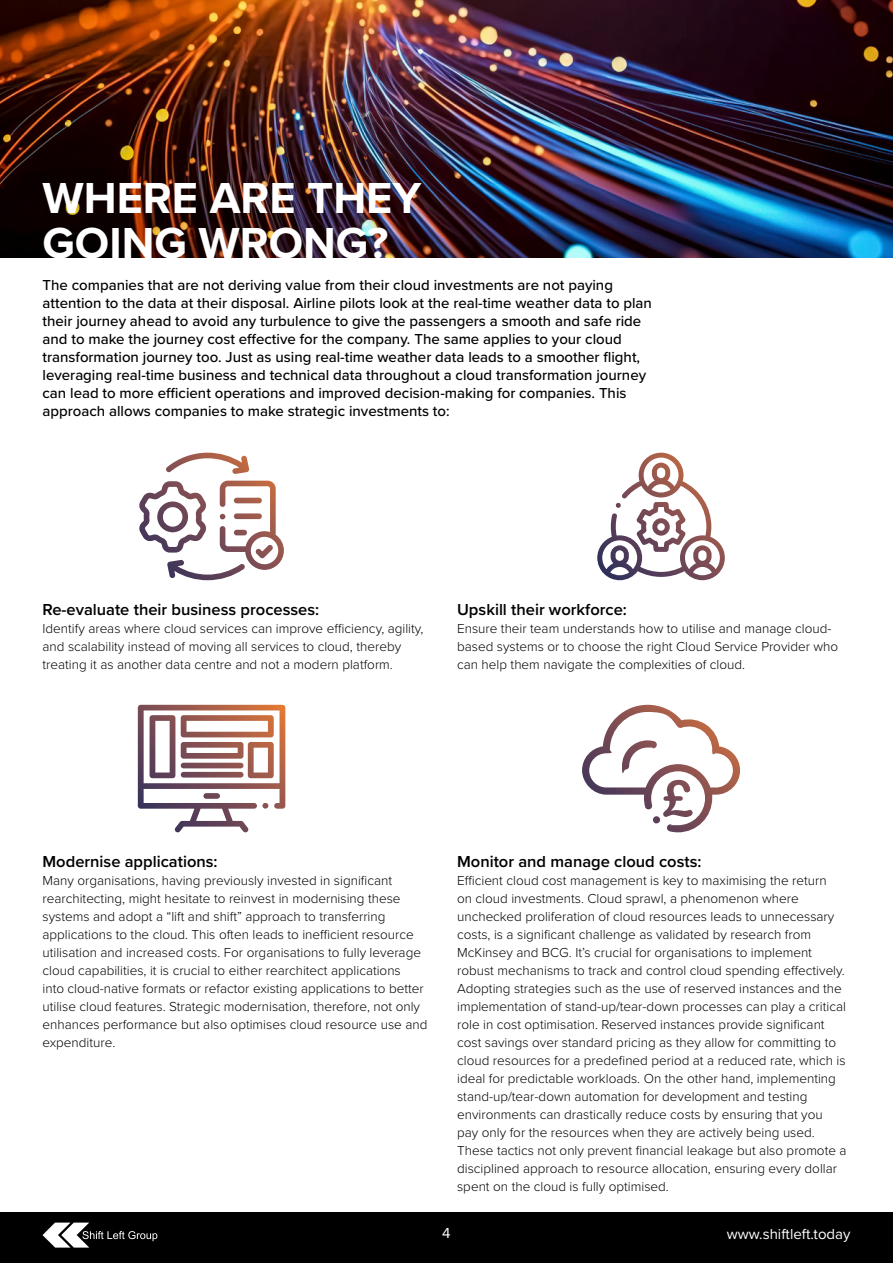
<style>
.page{position:relative;width:893px;height:1263px;background:#fff}
.page>*{position:absolute;margin:0;border:0;box-sizing:border-box;transform-origin:0 0}
.t1{font:700 45px/45px "Proxima Nova";color:#fff}
.t2{font:600 16.5px "Proxima Nova";color:#000}
.t3{font:500 15px/18px "Proxima Nova";color:#000}
.t4{font:15px "Proxima Nova";color:#fff}
.t5{font:300 13.5px/18px "Proxima Nova";color:#000}
</style>
<div class="page">
<div style="left:0;top:1212px;width:893px;height:51px;background:#000"></div>
<svg style="left:43px;top:1222px;width:114px;height:25px"></svg>
<img style="left:0;top:0;width:893px;height:257px">
<svg style="left:138px;top:705px;width:147px;height:128px"></svg>
<svg style="left:597px;top:453px;width:128px;height:127px"></svg>
<svg style="left:139px;top:453px;width:145px;height:117px"></svg>
<svg style="left:582px;top:705px;width:158px;height:127px"></svg>
<h1 class="t1" style="left:43px;top:175px;width:380px">WHERE ARE THEY<br>GOING WRONG?</h1>
<p class="t3" style="left:43px;top:276px;width:611px">The companies that are not deriving value from their cloud investments are not paying attention to the data at their disposal. Airline pilots look at the real-time weather data to plan their journey ahead to avoid any turbulence to give the passengers a smooth and safe ride and to make the journey cost effective for the company. The same applies to your cloud transformation journey too. Just as using real-time weather data leads to a smoother flight, leveraging real-time business and technical data throughout a cloud transformation journey can lead to more efficient operations and improved decision-making for companies. This approach allows companies to make strategic investments to:</p>
<p class="t2" style="left:43px;top:597px;width:278px">Re-evaluate their business processes:</p>
<p class="t5" style="left:43px;top:618px;width:383px">Identify areas where cloud services can improve efficiency, agility, and scalability instead of moving all services to cloud, thereby treating it as another data centre and not a modern platform.</p>
<p class="t2" style="left:457px;top:597px;width:171px">Upskill their workforce:</p>
<p class="t5" style="left:457px;top:618px;width:383px">Ensure their team understands how to utilise and manage cloud&shy;based systems or to choose the right Cloud Service Provider who can help them navigate the complexities of cloud.</p>
<p class="t2" style="left:43px;top:849px;width:177px">Modernise applications:</p>
<p class="t5" style="left:43px;top:870px;width:386px">Many organisations, having previously invested in significant rearchitecting, might hesitate to reinvest in modernising these systems and adopt a “lift and shift” approach to transferring applications to the cloud. This often leads to inefficient resource utilisation and increased costs. For organisations to fully leverage cloud capabilities, it is crucial to either rearchitect applications<br>into cloud-native formats or refactor existing applications to better utilise cloud features. Strategic modernisation, therefore, not only enhances performance but also optimises cloud resource use and expenditure.</p>
<p class="t2" style="left:457px;top:849px;width:246px">Monitor and manage cloud costs:</p>
<p class="t5" style="left:457px;top:870px;width:391px">Efficient cloud cost management is key to maximising the return<br>on cloud investments. Cloud sprawl, a phenomenon where unchecked proliferation of cloud resources leads to unnecessary costs, is a significant challenge as validated by research from McKinsey and BCG. It’s crucial for organisations to implement robust mechanisms to track and control cloud spending effectively.<br>Adopting strategies such as the use of reserved instances and the implementation of stand-up/tear-down processes can play a critical role in cost optimisation. Reserved instances provide significant cost savings over standard pricing as they allow for committing to cloud resources for a predefined period at a reduced rate, which is ideal for predictable workloads. On the other hand, implementing stand-up/tear-down automation for development and testing environments can drastically reduce costs by ensuring that you pay only for the resources when they are actively being used.<br>These tactics not only prevent financial leakage but also promote a disciplined approach to resource allocation, ensuring every dollar spent on the cloud is fully optimised.</p>
<p class="t4" style="left:442px;top:1222px;width:10px">4</p>
<p class="t4" style="left:727px;top:1223px;width:125px">www.shiftleft.today</p>
</div>
